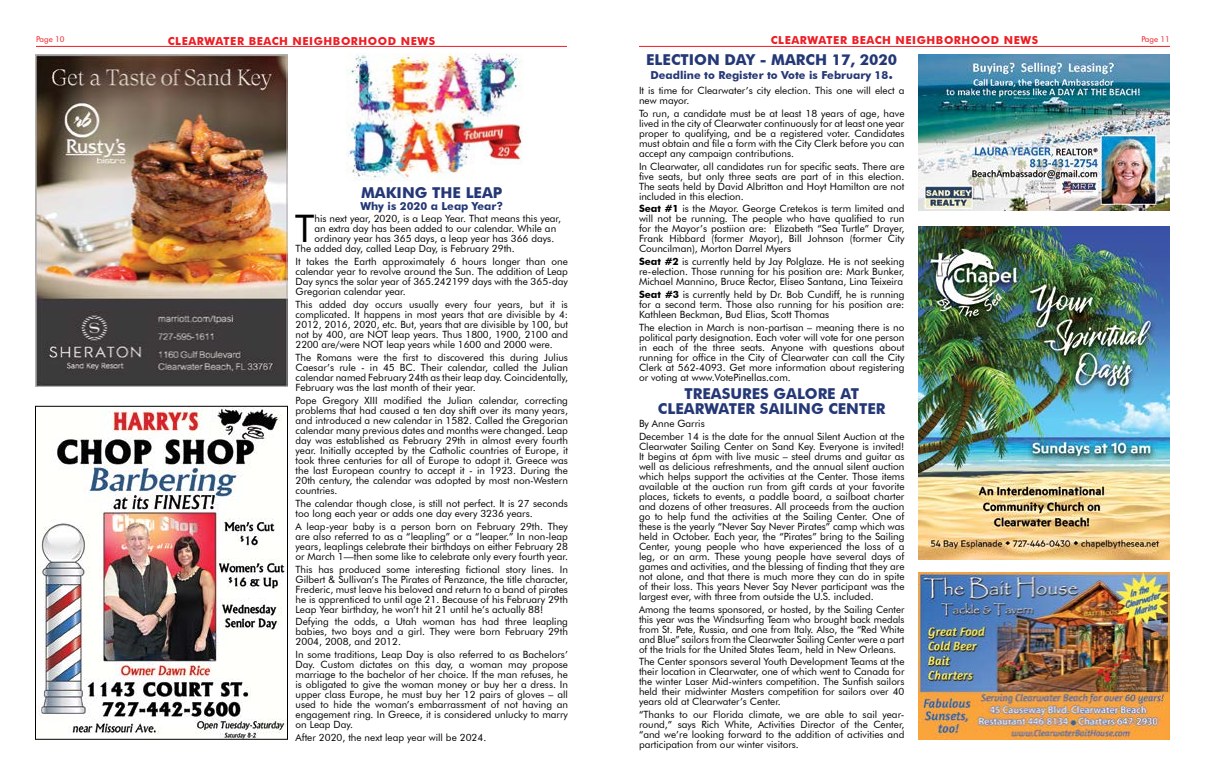
<style>
.page{position:relative;width:1206px;height:774px;background:#fff}
.page>*{position:absolute;margin:0;border:0;box-sizing:border-box;transform-origin:0 0}
.t1{font:38px "Futura BT";color:#000}
.t2{font:700 15px/15px "Futura BT";color:#253876;text-align:center}
.t3{font:700 11px "Futura BT";letter-spacing:.05em;color:#ed1d24}
.t4{font:700 11px "Futura BT";color:#253876}
.t5{font:10px/10px "Futura BT";color:#000;text-align:justify}
.t6{font:8px "Futura BT";color:#ed1d24}
.s1{font-size:15px}
.s2{font-weight:700}
</style>
<div class="page">
<hr style="left:36px;top:46px;width:531px;height:1px;background:#ed1d24">
<hr style="left:639px;top:46px;width:531px;height:1px;background:#ed1d24">
<img style="left:36px;top:54px;width:252px;height:333px">
<img style="left:38px;top:408px;width:248px;height:330px">
<div style="left:35px;top:406px;width:253px;height:334px;border:1px solid #000"></div>
<img style="left:918px;top:572px;width:252px;height:168px">
<img style="left:918px;top:226px;width:252px;height:333px">
<img style="left:918px;top:54px;width:252px;height:157px">
<img style="left:347px;top:54px;width:176px;height:128px">
<p class="t6" style="left:36px;top:34px;width:30px">Page 10</p>
<p class="t3" style="left:168px;top:34px;width:269px">CLEARWATER BEACH NEIGHBORHOOD NEWS</p>
<p class="t3" style="left:771px;top:34px;width:269px">CLEARWATER BEACH NEIGHBORHOOD NEWS</p>
<p class="t6" style="left:1141px;top:34px;width:30px">Page 11</p>
<h2 class="t2" style="left:361px;top:185px;width:143px">MAKING THE LEAP</h2>
<p class="t4" style="left:360px;top:199px;width:144px">Why is 2020 a Leap Year?</p>
<h1 class="t1" style="left:295px;top:206px;width:21px">T</h1>
<p class="t5" style="left:314px;top:214px;width:248px">his next year, 2020, is a Leap Year. That means this year,</p>
<p class="t5" style="left:314px;top:224px;width:243px">an extra day has been added to our calendar. While an</p>
<p class="t5" style="left:314px;top:234px;width:241px">ordinary year has 365 days, a leap year has 366 days.</p>
<p class="t5" style="left:296px;top:244px;width:221px">The added day, called Leap Day, is February 29th.</p>
<p class="t5" style="left:296px;top:257px;width:274px">It takes the Earth approximately 6 hours longer than one calendar year to revolve around the Sun. The addition of Leap Day syncs the solar year of 365.242199 days with the 365-day Gregorian calendar year.</p>
<p class="t5" style="left:296px;top:300px;width:274px">This added day occurs usually every four years, but it is complicated. It happens in most years that are divisible by 4:<br>2012, 2016, 2020, etc. But, years that are divisible by 100, but not by 400, are NOT leap years. Thus 1800, 1900, 2100 and 2200 are/were NOT leap years while 1600 and 2000 were.</p>
<p class="t5" style="left:296px;top:352px;width:274px">The Romans were the first to discovered this during Julius Caesar’s rule - in 45 BC. Their calendar, called the Julian calendar named February 24th as their leap day. Coincidentally, February was the last month of their year.</p>
<p class="t5" style="left:296px;top:395px;width:274px">Pope Gregory XIII modified the Julian calendar, correcting problems that had caused a ten day shift over its many years, and introduced a new calendar in 1582. Called the Gregorian calendar many previous dates and months were changed. Leap day was established as February 29th in almost every fourth year. Initially accepted by the Catholic countries of Europe, it took three centuries for all of Europe to adopt it. Greece was the last European country to accept it - in 1923. During the 20th century, the calendar was adopted by most non-Western countries.</p>
<p class="t5" style="left:296px;top:498px;width:274px">The calendar though close, is still not perfect. It is 27 seconds too long each year or adds one day every 3236 years.</p>
<p class="t5" style="left:296px;top:521px;width:274px">A leap-year baby is a person born on February 29th. They are also referred to as a “leapling” or a “leaper.” In non-leap years, leaplings celebrate their birthdays on either February 28 or March 1—then some like to celebrate only every fourth year.</p>
<p class="t5" style="left:296px;top:564px;width:274px">This has produced some interesting fictional story lines. In Gilbert &amp; Sullivan’s The Pirates of Penzance, the title character, Frederic, must leave his beloved and return to a band of pirates he is apprenticed to until age 21. Because of his February 29th Leap Year birthday, he won’t hit 21 until he’s actually 88!</p>
<p class="t5" style="left:296px;top:617px;width:274px">Defying the odds, a Utah woman has had three leapling babies, two boys and a girl. They were born February 29th 2004, 2008, and 2012.</p>
<p class="t5" style="left:296px;top:650px;width:274px">In some traditions, Leap Day is also referred to as Bachelors’ Day. Custom dictates on this day, a woman may propose marriage to the bachelor of her choice. If the man refuses, he is obligated to give the woman money or buy her a dress. In upper class Europe, he must buy her 12 pairs of gloves – all used to hide the woman’s embarrassment of not having an engagement ring. In Greece, it is considered unlucky to marry on Leap Day.</p>
<p class="t5" style="left:296px;top:733px;width:192px">After 2020, the next leap year will be 2024.</p>
<h2 class="t2" style="left:646px;top:52px;width:253px">ELECTION DAY - MARCH 17, 2020</h2>
<p class="t4" style="left:650px;top:69px;width:244px">Deadline to Register to Vote is February 18<span class="s1">.</span></p>
<p class="t5" style="left:639px;top:85px;width:267px">It is time for Clearwater’s city election. This one will elect a new mayor.</p>
<p class="t5" style="left:639px;top:108px;width:267px">To run, a candidate must be at least 18 years of age, have lived in the city of Clearwater continuously for at least one year proper to qualifying, and be a registered voter. Candidates must obtain and file a form with the City Clerk before you can accept any campaign contributions.</p>
<p class="t5" style="left:639px;top:161px;width:267px">In Clearwater, all candidates run for specific seats. There are five seats, but only three seats are part of in this election.<br>The seats held by David Albritton and Hoyt Hamilton are not included in this election.</p>
<p class="t5" style="left:639px;top:204px;width:267px"><span class="s2">Seat #1</span> is the Mayor. George Cretekos is term limited and will not be running. The people who have qualified to run for the Mayor’s postiion are: Elizabeth “Sea Turtle” Drayer, Frank Hibbard (former Mayor), Bill Johnson (former City Councilman), Morton Darrel Myers</p>
<p class="t5" style="left:639px;top:257px;width:267px"><span class="s2">Seat #2</span> is currently held by Jay Polglaze. He is not seeking re-election. Those running for his position are: Mark Bunker, Michael Mannino, Bruce Rector, Eliseo Santana, Lina Teixeira</p>
<p class="t5" style="left:639px;top:290px;width:267px"><span class="s2">Seat #3</span> is currently held by Dr. Bob Cundiff, he is running for a second term. Those also running for his position are:<br>Kathleen Beckman, Bud Elias, Scott Thomas</p>
<p class="t5" style="left:639px;top:322px;width:267px">The election in March is non-partisan – meaning there is no political party designation. Each voter will vote for one person in each of the three seats. Anyone with questions about running for office in the City of Clearwater can call the City Clerk at 562-4093. Get more information about registering or voting at www.VotePinellas.com.</p>
<h2 class="t2" style="left:658px;top:386px;width:229px">TREASURES GALORE AT<br>CLEARWATER SAILING CENTER</h2>
<p class="t5" style="left:639px;top:417px;width:267px;line-height:12.9px">By Anne Garris<br>December 14 is the date for the annual Silent Auction at the</p>
<p class="t5" style="left:639px;top:441px;width:267px">Clearwater Sailing Center on Sand Key. Everyone is invited!<br>It begins at 6pm with live music – steel drums and guitar as well as delicious refreshments, and the annual silent auction which helps support the activities at the Center. Those items available at the auction run from gift cards at your favorite places, tickets to events, a paddle board, a sailboat charter and dozens of other treasures. All proceeds from the auction go to help fund the activities at the Sailing Center. One of these is the yearly “Never Say Never Pirates” camp which was held in October. Each year, the “Pirates” bring to the Sailing Center, young people who have experienced the loss of a leg, or an arm. These young people have several days of games and activities, and the blessing of finding that they are not alone, and that there is much more they can do in spite of their loss. This years Never Say Never participant was the largest ever, with three from outside the U.S. included.</p>
<p class="t5" style="left:639px;top:604px;width:267px">Among the teams sponsored, or hosted, by the Sailing Center this year was the Windsurfing Team who brought back medals from St. Pete, Russia, and one from Italy. Also, the “Red White and Blue” sailors from the Clearwater Sailing Center were a part of the trials for the United States Team, held in New Orleans.</p>
<p class="t5" style="left:639px;top:657px;width:267px">The Center sponsors several Youth Development Teams at the their location in Clearwater, one of which went to Canada for the winter Laser Mid-winters competition. The Sunfish sailors held their midwinter Masters competition for sailors over 40 years old at Clearwater’s Center.</p>
<p class="t5" style="left:639px;top:710px;width:267px">“Thanks to our Florida climate, we are able to sail year&shy;round,” says Rich White, Activities Director of the Center, “and we’re looking forward to the addition of activities and participation from our winter visitors.</p>
</div>
